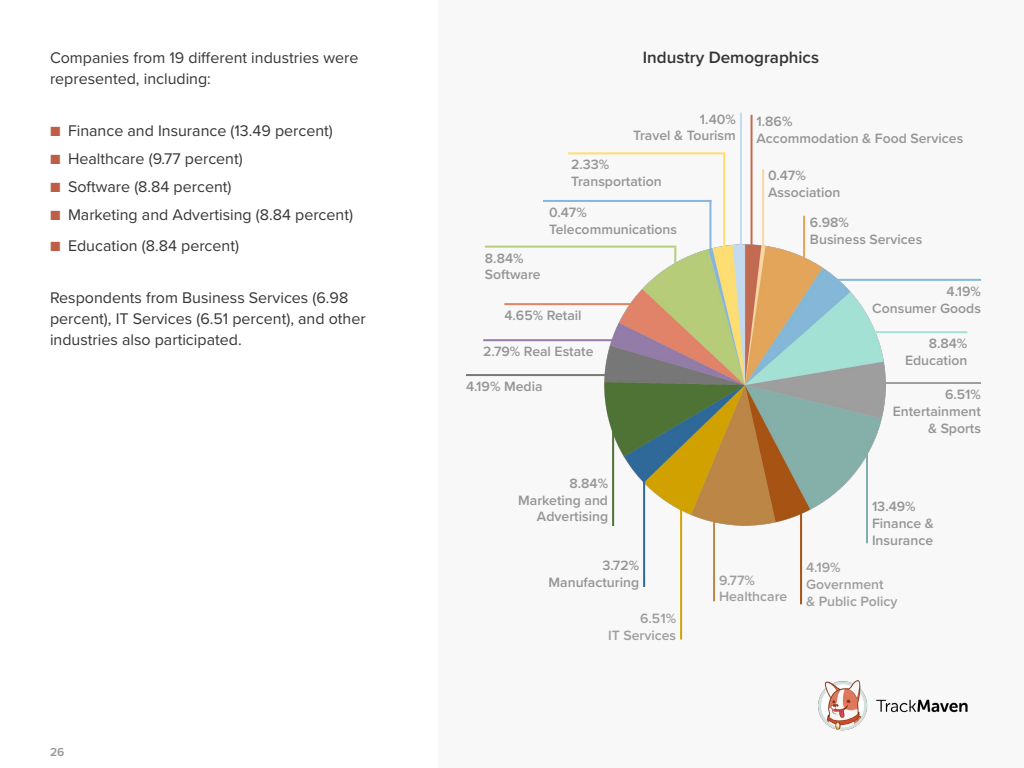
<style>
.page{position:relative;width:1024px;height:768px;background:#fff}
.page>*{position:absolute;margin:0;border:0;box-sizing:border-box;transform-origin:0 0}
.t1{font:600 17px "Proxima Nova";color:#333}
.t2{font:16px/21px "Proxima Nova";color:#373636}
.t3{font:600 14px/16.8px "Proxima Nova";color:#959595}
.t4{font:600 14px/16.8px "Proxima Nova";color:#9e9e9e}
.t5{font:600 12px "Proxima Nova";color:#959595}
.s1{color:#bd5f47}
</style>
<div class="page">
<div style="left:438px;top:0;width:586px;height:768px;background:#f8f8f8"></div>
<img style="left:818px;top:680px;width:150px;height:51px">
<img style="left:520px;top:238px;width:450px;height:294px">
<hr style="left:803px;top:216px;width:2px;height:61px;background:#e2a559">
<hr style="left:866px;top:434px;width:2px;height:109px;background:#84afa9">
<hr style="left:751px;top:115px;width:2px;height:141px;background:#c36a51">
<hr style="left:680px;top:489px;width:2px;height:151px;background:#d1a200">
<hr style="left:800px;top:502px;width:2px;height:102px;background:#a75313">
<hr style="left:713px;top:514px;width:2px;height:87px;background:#bb8746">
<hr style="left:643px;top:465px;width:2px;height:122px;background:#2e699a">
<hr style="left:612px;top:399px;width:2px;height:127px;background:#4e7334">
<hr style="left:762px;top:169px;width:2px;height:87px;background:#fbd7a1">
<hr style="left:740px;top:113px;width:2px;height:143px;background:#c3dbf0">
<hr style="left:674px;top:248px;width:2px;height:38px;background:#b6cc79">
<hr style="left:876px;top:382px;width:105px;height:2px;background:#9e9e9e">
<hr style="left:466px;top:374px;width:144px;height:2px;background:#777">
<hr style="left:483px;top:339px;width:144px;height:2px;background:#937ca9">
<hr style="left:862px;top:331px;width:105px;height:2px;background:#a4e1d6">
<hr style="left:833px;top:279px;width:148px;height:2px;background:#85b8d7">
<hr style="left:485px;top:246px;width:191px;height:2px;background:#b6cc79">
<hr style="left:723px;top:153px;width:2px;height:103px;background:#ffdd71">
<hr style="left:709px;top:200px;width:2px;height:52px;background:#86b6e1">
<hr style="left:543px;top:200px;width:168px;height:2px;background:#86b6e1">
<hr style="left:568px;top:152px;width:157px;height:2px;background:#ffdd71">
<hr style="left:504px;top:303px;width:134px;height:2px;background:#e18368">
<p class="t2" style="left:50px;top:47px;width:310px">Companies from 19 different industries were represented, including:</p>
<p class="t2" style="left:50px;top:121px;width:284px"><span class="s1">■</span> Finance and Insurance (13.49 percent)</p>
<p class="t2" style="left:50px;top:149px;width:194px"><span class="s1">■</span> Healthcare (9.77 percent)</p>
<p class="t2" style="left:50px;top:177px;width:183px"><span class="s1">■</span> Software (8.84 percent)</p>
<p class="t2" style="left:50px;top:205px;width:305px"><span class="s1">■</span> Marketing and Advertising (8.84 percent)</p>
<p class="t2" style="left:50px;top:236px;width:191px"><span class="s1">■</span> Education (8.84 percent)</p>
<p class="t2" style="left:50px;top:288px;width:317px">Respondents from Business Services (6.98 percent), IT Services (6.51 percent), and other industries also participated.</p>
<p class="t5" style="left:50px;top:745px;width:16px">26</p>
<p class="t1" style="left:643px;top:48px;width:178px">Industry Demographics</p>
<p class="t3" style="left:633px;top:111px;width:104px;text-align:right">1.40%<br>Travel &amp; Tourism</p>
<p class="t3" style="left:571px;top:157px;width:92px">2.33%<br>Transportation</p>
<p class="t3" style="left:485px;top:250px;width:57px">8.84%<br>Software</p>
<p class="t3" style="left:549px;top:204px;width:130px">0.47%<br>Telecommunications</p>
<p class="t3" style="left:504px;top:307px;width:79px">4.65% Retail</p>
<p class="t3" style="left:757px;top:113px;width:208px">1.86%<br>Accommodation &amp; Food Services</p>
<p class="t3" style="left:768px;top:167px;width:74px">0.47%<br>Association</p>
<p class="t3" style="left:810px;top:214px;width:114px">6.98%<br>Business Services</p>
<p class="t3" style="left:872px;top:283px;width:110px;text-align:right">4.19%<br>Consumer Goods</p>
<p class="t3" style="left:483px;top:344px;width:112px">2.79% Real Estate</p>
<p class="t3" style="left:905px;top:336px;width:64px;text-align:right">8.84%<br>Education</p>
<p class="t3" style="left:466px;top:378px;width:78px">4.19% Media</p>
<p class="t3" style="left:518px;top:475px;width:91px;text-align:right">8.84%<br>Marketing and<br>Advertising</p>
<p class="t3" style="left:549px;top:557px;width:92px;text-align:right">3.72%<br>Manufacturing</p>
<p class="t4" style="left:608px;top:610px;width:70px;text-align:right">6.51%<br>IT Services</p>
<p class="t3" style="left:893px;top:386px;width:90px;text-align:right">6.51%<br>Entertainment &amp; Sports</p>
<p class="t4" style="left:719px;top:572px;width:70px">9.77%<br>Healthcare</p>
<p class="t3" style="left:872px;top:498px;width:63px">13.49%<br>Finance &amp;<br>Insurance</p>
<p class="t4" style="left:806px;top:559px;width:93px">4.19%<br>Government<br>&amp; Public Policy</p>
</div>
